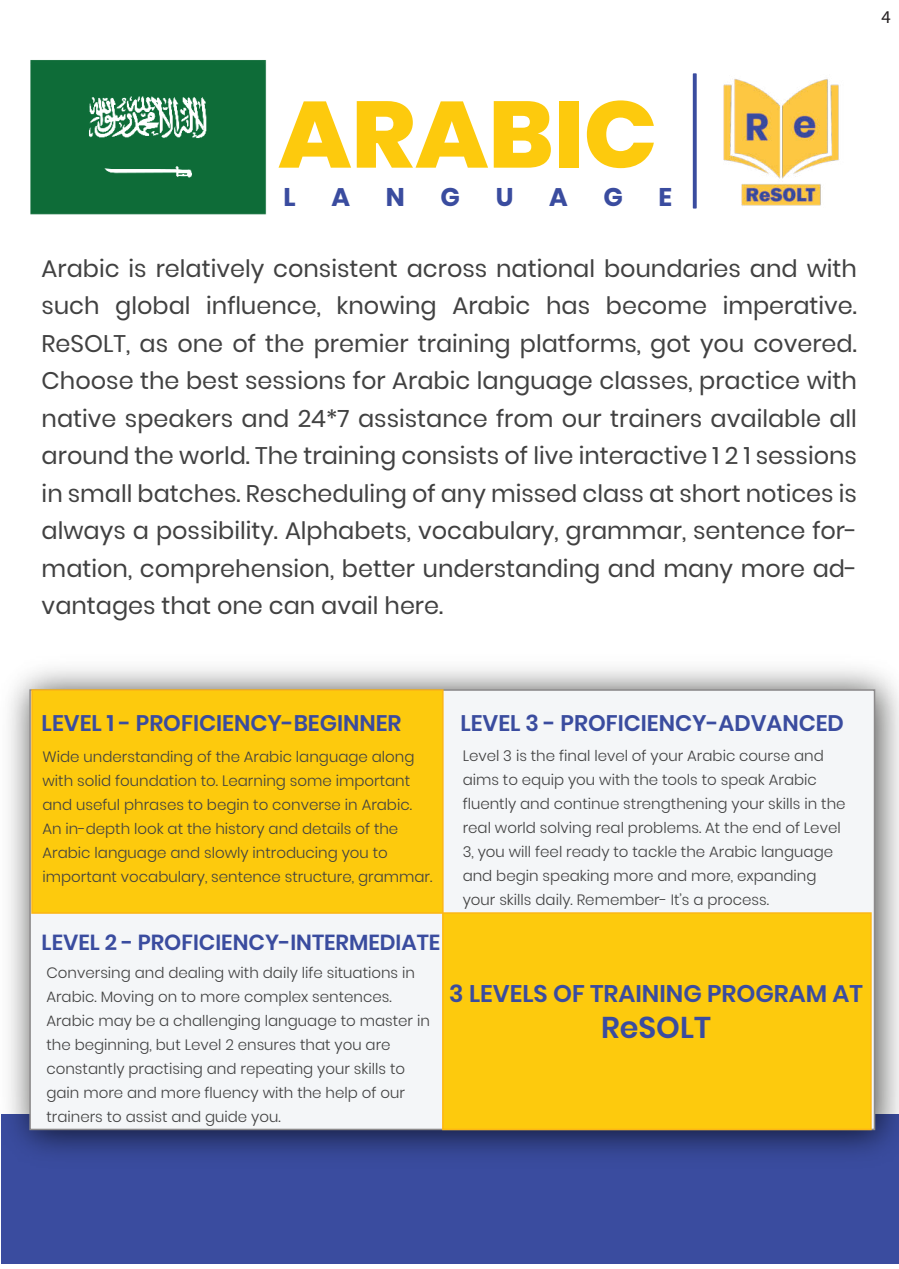
<style>
.page{position:relative;width:899px;height:1269px;background:#fff}
.page>*{position:absolute;margin:0;border:0;box-sizing:border-box;transform-origin:0 0}
.t1{font:800 94.05px "Poppins";color:#fdca0d;scale:1.04 1}
.t2{font:600 30px "Poppins";color:#3a4c9f}
.t3{font:700 25.5px "Poppins";color:#3a4c9f}
.t4{font:24px/37.5px "Poppins";color:#414141;text-align:justify}
.t5{font:600 24px "Poppins";color:#3a4c9f}
.t6{font:600 22.5px "Poppins";color:#3a4c9f}
.t7{font:600 21.75px "Poppins";color:#3a4c9f}
.t8{font:18px "Myriad Pro";color:#231f20}
.t9{font:300 15px/24px "Poppins";color:#414141}
</style>
<div class="page">
<div style="left:1px;top:1114px;width:898px;height:149px;background:#3a4c9f"></div>
<img style="left:9px;top:668px;width:890px;height:486px">
<div style="left:29px;top:689px;width:846px;height:441px;background:#f4f6f8;border:2px solid #8c8a8b"></div>
<div style="left:31px;top:689px;width:413px;height:225px;background:#fdca0d;border:2px solid #fcb615"></div>
<div style="left:442px;top:912px;width:430px;height:218px;background:#fdca0d;border:2px solid #fcb615"></div>
<svg style="left:693px;top:73px;width:4px;height:136px"></svg>
<img style="left:723px;top:79px;width:116px;height:127px">
<img style="left:30px;top:60px;width:237px;height:155px">
<p class="t8" style="left:881px;top:7px;width:11px">4</p>
<h1 class="t1" style="left:278px;top:80px;width:366px">ARABIC</h1>
<h3 class="t3" style="left:284px;top:184px;width:14px">L</h3>
<h3 class="t3" style="left:331px;top:184px;width:20px">A</h3>
<h3 class="t3" style="left:386px;top:184px;width:21px">N</h3>
<h3 class="t3" style="left:441px;top:184px;width:21px">G</h3>
<h3 class="t3" style="left:496px;top:184px;width:19px">U</h3>
<h3 class="t3" style="left:549px;top:184px;width:20px">A</h3>
<h3 class="t3" style="left:603px;top:184px;width:21px">G</h3>
<h3 class="t3" style="left:659px;top:184px;width:15px">E</h3>
<p class="t4" style="left:42px;top:249px;width:817px">Arabic is relatively consistent across national boundaries and with such global influence, knowing Arabic has become imperative.<br>ReSOLT, as one of the premier training platforms, got you covered.<br>Choose the best sessions for Arabic language classes, practice with native speakers and 24*7 assistance from our trainers available all around the world. The training consists of live interactive 1 2 1 sessions in small batches. Rescheduling of any missed class at short notices is always a possibility. Alphabets, vocabulary, grammar, sentence for&shy;mation, comprehension, better understanding and many more ad&shy;vantages that one can avail here.</p>
<h3 class="t6" style="left:42px;top:709px;width:361px">LEVEL 1 - PROFICIENCY-BEGINNER</h3>
<p class="t9" style="left:43px;top:745px;width:391px">Wide understanding of the Arabic language along with solid foundation to. Learning some important and useful phrases to begin to converse in Arabic.<br>An in-depth look at the history and details of the Arabic language and slowly introducing you to important vocabulary, sentence structure, grammar.</p>
<h3 class="t7" style="left:42px;top:928px;width:400px">LEVEL 2 - PROFICIENCY-INTERMEDIATE</h3>
<p class="t9" style="left:46px;top:961px;width:385px">Conversing and dealing with daily life situations in Arabic. Moving on to more complex sentences.<br>Arabic may be a challenging language to master in the beginning, but Level 2 ensures that you are constantly practising and repeating your skills to gain more and more fluency with the help of our trainers to assist and guide you.</p>
<h3 class="t6" style="left:460px;top:709px;width:385px">LEVEL 3 - PROFICIENCY-ADVANCED</h3>
<p class="t9" style="left:463px;top:744px;width:384px">Level 3 is the final level of your Arabic course and aims to equip you with the tools to speak Arabic fluently and continue strengthening your skills in the real world solving real problems. At the end of Level 3, you will feel ready to tackle the Arabic language and begin speaking more and more, expanding your skills daily. Remember- It’s a process.</p>
<h3 class="t5" style="left:449px;top:978px;width:415px">3 LEVELS OF TRAINING PROGRAM AT</h3>
<h2 class="t2" style="left:601px;top:1008px;width:111px">ReSOLT</h2>
</div>
